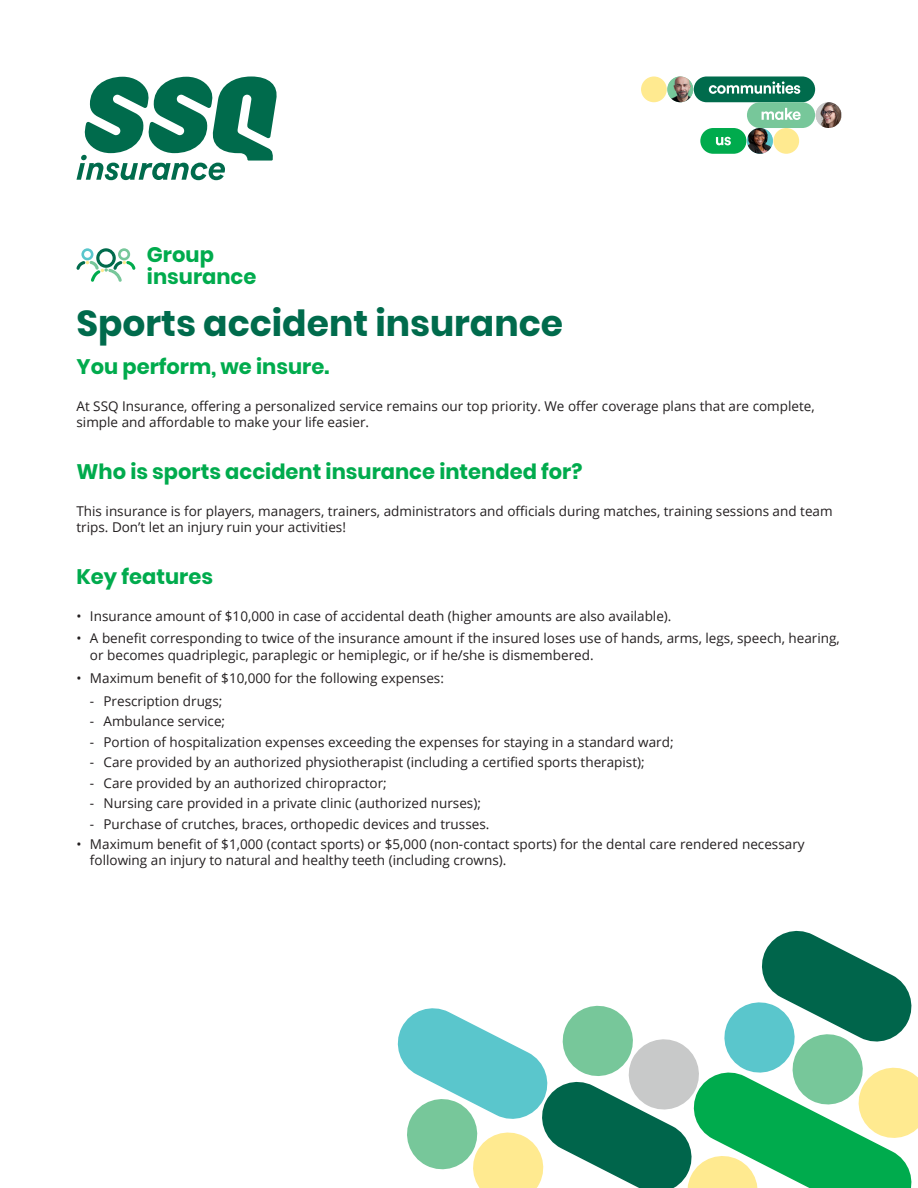
<style>
.page{position:relative;width:918px;height:1188px;background:#fff}
.page>*{position:absolute;margin:0;border:0;box-sizing:border-box;transform-origin:0 0}
.ti{font:700 36px "Poppins";color:#006b4c}
.ss-ti{font:700 21px/22.5px "Poppins";color:#00ab4d}
.bullet_1{font:13.5px/16.2px "Open Sans";color:#231f20}
.bullet_2{font:13.5px "Open Sans";color:#231f20}
.txt_courant{font:13.5px/16.2px "Open Sans";color:#231f20}
</style>
<div class="page">
<svg style="left:76px;top:248px;width:60px;height:34px"></svg>
<svg style="left:397px;top:930px;width:521px;height:258px"></svg>
<svg style="left:76px;top:76px;width:201px;height:104px"></svg>
<img style="left:667px;top:76px;width:26px;height:26px;border-radius:13px">
<img style="left:747px;top:128px;width:26px;height:26px">
<img style="left:816px;top:102px;width:25px;height:26px">
<div style="left:641px;top:76px;width:26px;height:26px;background:#ffea90;border-radius:50%"></div>
<div style="left:773px;top:128px;width:26px;height:26px;background:#ffea90;border-radius:50%"></div>
<div style="left:694px;top:76px;width:121px;height:26px;background:#006b4c;border-radius:13px"></div>
<div style="left:747px;top:102px;width:68px;height:26px;background:#77c79a;border-radius:13px"></div>
<div style="left:700px;top:128px;width:46px;height:26px;background:#00ab4d;border-radius:13px"></div>
<svg style="left:709px;top:81px;width:91px;height:13px"></svg>
<svg style="left:762px;top:108px;width:39px;height:12px"></svg>
<svg style="left:716px;top:137px;width:15px;height:8px"></svg>
<p class="ss-ti" style="left:147px;top:243px;width:111px">Group insurance</p>
<p class="ti" style="left:76px;top:302px;width:488px">Sports accident insurance</p>
<p class="ss-ti" style="left:76px;top:356px;width:254px">You perform, we insure.</p>
<p class="txt_courant" style="left:76px;top:397px;width:740px">At SSQ Insurance, offering a personalized service remains our top priority. We offer coverage plans that are complete, simple and affordable to make your life easier.</p>
<p class="ss-ti" style="left:76px;top:461px;width:507px">Who is sports accident insurance intended for?</p>
<p class="txt_courant" style="left:76px;top:502px;width:758px">This insurance is for players, managers, trainers, administrators and officials during matches, training sessions and team trips. Don’t let an injury ruin your activities!</p>
<p class="ss-ti" style="left:76px;top:566px;width:138px">Key features</p>
<p class="bullet_1" style="left:76px;top:607px;width:597px">• Insurance amount of $10,000 in case of accidental death (higher amounts are also available).</p>
<p class="bullet_1" style="left:90px;top:630px;width:751px;text-indent:-14px">• A benefit corresponding to twice of the insurance amount if the insured loses use of hands, arms, legs, speech, hearing, or becomes quadriplegic, paraplegic or hemiplegic, or if he/she is dismembered.</p>
<p class="bullet_1" style="left:76px;top:669px;width:369px">• Maximum benefit of $10,000 for the following expenses:</p>
<p class="bullet_2" style="left:90px;top:691px;width:134px">- Prescription drugs;</p>
<p class="bullet_2" style="left:90px;top:712px;width:137px">- Ambulance service;</p>
<p class="bullet_2" style="left:90px;top:732px;width:585px">- Portion of hospitalization expenses exceeding the expenses for staying in a standard ward;</p>
<p class="bullet_2" style="left:90px;top:753px;width:556px">- Care provided by an authorized physiotherapist (including a certified sports therapist);</p>
<p class="bullet_2" style="left:90px;top:774px;width:298px">- Care provided by an authorized chiropractor;</p>
<p class="bullet_2" style="left:90px;top:794px;width:392px">- Nursing care provided in a private clinic (authorized nurses);</p>
<p class="bullet_2" style="left:90px;top:815px;width:401px">- Purchase of crutches, braces, orthopedic devices and trusses.</p>
<p class="bullet_1" style="left:90px;top:836px;width:716px;text-indent:-14px">• Maximum benefit of $1,000 (contact sports) or $5,000 (non-contact sports) for the dental care rendered necessary following an injury to natural and healthy teeth (including crowns).</p>
</div>
